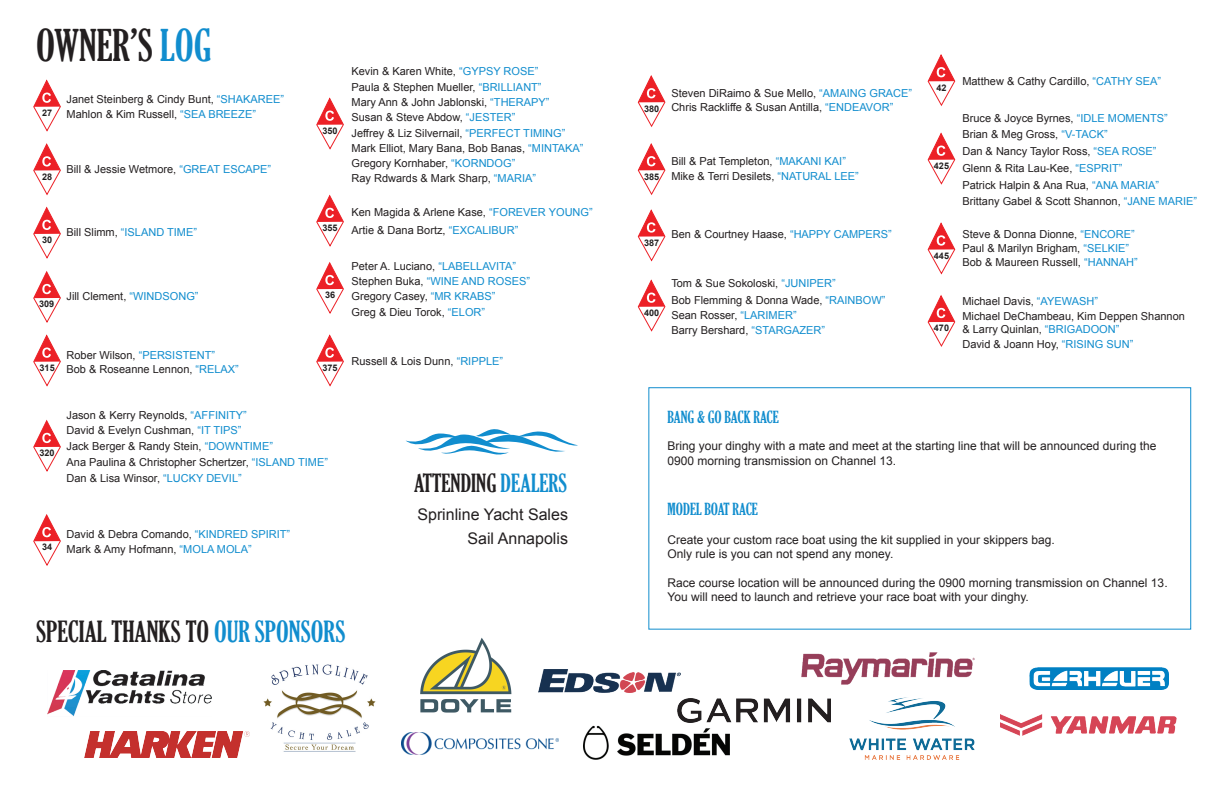
<style>
.page{position:relative;width:1224px;height:792px;background:#fff}
.page>*{position:absolute;margin:0;border:0;box-sizing:border-box;transform-origin:0 0}
.t1{font:extra-condensed 42px "Gloucester";color:#231f20}
.t2{font:extra-condensed 28px "Gloucester";color:#231f20}
.t3{font:extra-condensed 24px "Gloucester";color:#231f20}
.t4{font:16px/24.2px "Arial";color:#231f20;text-align:right}
.t5{font:extra-condensed 16px "Gloucester";color:#118dce}
.t6{font:12px/14.4px "Arial";color:#231f20}
.t7{font:11px/15.3px "Arial";color:#231f20}
.t8{font:11px "Arial";color:#118dce}
.t9{font:700 9.1px "Arial";color:#231f20}
.s1{color:#118dce}
.s2{color:#231f20}
</style>
<div class="page">
<img style="left:47px;top:670px;width:165px;height:46px">
<img style="left:584px;top:725px;width:145px;height:34px">
<img style="left:1030px;top:668px;width:139px;height:21px">
<img style="left:1000px;top:714px;width:176px;height:21px">
<img style="left:802px;top:652px;width:172px;height:32px">
<img style="left:401px;top:732px;width:157px;height:23px">
<img style="left:263px;top:664px;width:113px;height:88px">
<img style="left:84px;top:731px;width:166px;height:26px">
<img style="left:538px;top:669px;width:142px;height:24px">
<img style="left:850px;top:697px;width:124px;height:62px">
<img style="left:420px;top:637px;width:92px;height:76px">
<img style="left:677px;top:699px;width:153px;height:23px">
<svg style="left:33px;top:79px;width:28px;height:53px"></svg>
<svg style="left:33px;top:206px;width:28px;height:53px"></svg>
<svg style="left:33px;top:514px;width:28px;height:52px"></svg>
<svg style="left:316px;top:262px;width:28px;height:52px"></svg>
<svg style="left:927px;top:54px;width:29px;height:52px"></svg>
<svg style="left:33px;top:271px;width:28px;height:52px"></svg>
<svg style="left:33px;top:334px;width:28px;height:53px"></svg>
<svg style="left:33px;top:419px;width:28px;height:53px"></svg>
<svg style="left:316px;top:97px;width:28px;height:53px"></svg>
<svg style="left:316px;top:194px;width:28px;height:53px"></svg>
<svg style="left:316px;top:334px;width:28px;height:53px"></svg>
<svg style="left:638px;top:75px;width:28px;height:52px"></svg>
<svg style="left:638px;top:143px;width:28px;height:52px"></svg>
<svg style="left:638px;top:209px;width:28px;height:52px"></svg>
<svg style="left:638px;top:279px;width:28px;height:53px"></svg>
<svg style="left:927px;top:132px;width:29px;height:53px"></svg>
<svg style="left:927px;top:222px;width:29px;height:52px"></svg>
<svg style="left:927px;top:295px;width:29px;height:52px"></svg>
<svg style="left:33px;top:143px;width:28px;height:52px"></svg>
<div style="left:648px;top:387px;width:543px;height:243px;border:1px solid #118dce"></div>
<svg style="left:406px;top:429px;width:172px;height:26px"></svg>
<h1 class="t1" style="left:36px;top:21px;width:177px">OWNER’S <span class="s1">LOG</span></h1>
<p class="t9" style="left:42px;top:107px;width:12px">27</p>
<p class="t7" style="left:67px;top:91px;width:219px;line-height:15.6px">Janet Steinberg &amp; Cindy Bunt, <span class="s1">“SHAKAREE”<br></span>Mahlon &amp; Kim Russell, <span class="s1">“SEA BREEZE”</span></p>
<p class="t9" style="left:42px;top:171px;width:12px">28</p>
<p class="t7" style="left:67px;top:162px;width:206px">Bill &amp; Jessie Wetmore, <span class="s1">“GREAT ESCAPE”</span></p>
<p class="t9" style="left:42px;top:234px;width:12px">30</p>
<p class="t8" style="left:67px;top:225px;width:132px"><span class="s2">Bill Slimm,</span> “ISLAND TIME”</p>
<p class="t9" style="left:323px;top:125px;width:17px">350</p>
<p class="t9" style="left:323px;top:222px;width:17px">355</p>
<p class="t9" style="left:39px;top:298px;width:17px">309</p>
<p class="t7" style="left:67px;top:288px;width:134px">Jill Clement, <span class="s1">“WINDSONG”</span></p>
<p class="t9" style="left:325px;top:289px;width:12px">36</p>
<p class="t9" style="left:40px;top:362px;width:17px">315</p>
<p class="t9" style="left:40px;top:447px;width:17px">320</p>
<p class="t7" style="left:67px;top:347px;width:174px;line-height:14.8px">Rober Wilson, <span class="s1">“PERSISTENT”<br></span>Bob &amp; Roseanne Lennon, <span class="s1">“RELAX”</span></p>
<p class="t7" style="left:67px;top:407px;width:263px;line-height:15.8px">Jason &amp; Kerry Reynolds, <span class="s1">“AFFINITY”<br></span>David &amp; Evelyn Cushman, <span class="s1">“IT TIPS”<br></span>Jack Berger &amp; Randy Stein, <span class="s1">“DOWNTIME”<br></span>Ana Paulina &amp; Christopher Schertzer, <span class="s1">“ISLAND TIME” </span>Dan &amp; Lisa Winsor, <span class="s1">“LUCKY DEVIL”</span></p>
<p class="t9" style="left:323px;top:362px;width:17px">375</p>
<p class="t9" style="left:42px;top:541px;width:12px">34</p>
<p class="t7" style="left:67px;top:526px;width:225px">David &amp; Debra Comando, <span class="s1">“KINDRED SPIRIT”<br></span>Mark &amp; Amy Hofmann, <span class="s1">“MOLA MOLA”</span></p>
<p class="t7" style="left:352px;top:64px;width:234px">Kevin &amp; Karen White, <span class="s1">“GYPSY ROSE”<br></span>Paula &amp; Stephen Mueller, <span class="s1">“BRILLIANT”<br></span>Mary Ann &amp; John Jablonski, <span class="s1">“THERAPY”<br></span>Susan &amp; Steve Abdow, <span class="s1">“JESTER”<br></span>Jeffrey &amp; Liz Silvernail, <span class="s1">“PERFECT TIMING” </span>Mark Elliot, Mary Bana, Bob Banas, <span class="s1">“MINTAKA” </span>Gregory Kornhaber, <span class="s1">“KORNDOG”<br></span>Ray Rdwards &amp; Mark Sharp, <span class="s1">“MARIA”</span></p>
<p class="t7" style="left:352px;top:204px;width:243px;line-height:17.3px">Ken Magida &amp; Arlene Kase, <span class="s1">“FOREVER YOUNG”<br></span>Artie &amp; Dana Bortz, <span class="s1">“EXCALIBUR”</span></p>
<p class="t7" style="left:352px;top:258px;width:180px">Peter A. Luciano, <span class="s1">“LABELLAVITA”<br></span>Stephen Buka, <span class="s1">“WINE AND ROSES”<br></span>Gregory Casey, <span class="s1">“MR KRABS”<br></span>Greg &amp; Dieu Torok, <span class="s1">“ELOR”</span></p>
<p class="t7" style="left:352px;top:354px;width:153px">Russell &amp; Lois Dunn, <span class="s1">“RIPPLE”</span></p>
<h3 class="t3" style="left:414px;top:469px;width:154px">ATTENDING <span class="s1">DEALERS</span></h3>
<h3 class="t4" style="left:417px;top:502px;width:152px">Sprinline Yacht Sales<br>Sail Annapolis</h3>
<h2 class="t2" style="left:36px;top:615px;width:311px">SPECIAL THANKS TO <span class="s1">OUR SPONSORS</span></h2>
<p class="t9" style="left:644px;top:102px;width:17px">380</p>
<p class="t7" style="left:671px;top:86px;width:242px">Steven DiRaimo &amp; Sue Mello, <span class="s1">“AMAING GRACE”</span></p>
<p class="t7" style="left:671px;top:99px;width:224px">Chris Rackliffe &amp; Susan Antilla, <span class="s1">“ENDEAVOR”</span></p>
<p class="t9" style="left:644px;top:170px;width:17px">385</p>
<p class="t7" style="left:671px;top:154px;width:189px;line-height:14.9px">Bill &amp; Pat Templeton, <span class="s1">“MAKANI KAI”<br></span>Mike &amp; Terri Desilets, <span class="s1">“NATURAL LEE”</span></p>
<p class="t9" style="left:644px;top:237px;width:17px">387</p>
<p class="t7" style="left:671px;top:227px;width:222px">Ben &amp; Courtney Haase, <span class="s1">“HAPPY CAMPERS”</span></p>
<p class="t9" style="left:644px;top:307px;width:17px">400</p>
<p class="t7" style="left:671px;top:276px;width:216px">Tom &amp; Sue Sokoloski, <span class="s1">“JUNIPER”<br></span>Bob Flemming &amp; Donna Wade, <span class="s1">“RAINBOW”<br></span>Sean Rosser, <span class="s1">“LARIMER”<br></span>Barry Bershard, <span class="s1">“STARGAZER”</span></p>
<p class="t9" style="left:937px;top:81px;width:12px">42</p>
<p class="t9" style="left:934px;top:160px;width:17px">425</p>
<p class="t9" style="left:934px;top:250px;width:17px">445</p>
<p class="t9" style="left:934px;top:322px;width:17px">470</p>
<p class="t7" style="left:962px;top:74px;width:200px">Matthew &amp; Cathy Cardillo, <span class="s1">“CATHY SEA”</span></p>
<p class="t7" style="left:962px;top:110px;width:236px;line-height:16.7px">Bruce &amp; Joyce Byrnes, <span class="s1">“IDLE MOMENTS”<br></span>Brian &amp; Meg Gross, <span class="s1">“V-TACK”<br></span>Dan &amp; Nancy Taylor Ross, <span class="s1">“SEA ROSE”<br></span>Glenn &amp; Rita Lau-Kee, <span class="s1">“ESPRIT”<br></span>Patrick Halpin &amp; Ana Rua, <span class="s1">“ANA MARIA” </span>Brittany Gabel &amp; Scott Shannon, <span class="s1">“JANE MARIE”</span></p>
<p class="t7" style="left:962px;top:228px;width:177px;line-height:14.1px">Steve &amp; Donna Dionne, <span class="s1">“ENCORE”<br></span>Paul &amp; Marilyn Brigham, <span class="s1">“SELKIE”<br></span>Bob &amp; Maureen Russell, <span class="s1">“HANNAH”</span></p>
<p class="t7" style="left:962px;top:293px;width:224px">Michael Davis, <span class="s1">“AYEWASH”<br></span>Michael DeChambeau, Kim Deppen Shannon</p>
<p class="t7" style="left:962px;top:322px;width:172px;line-height:15px">&amp; Larry Quinlan, <span class="s1">“BRIGADOON”<br></span>David &amp; Joann Hoy, <span class="s1">“RISING SUN”</span></p>
<h3 class="t5" style="left:667px;top:408px;width:113px">BANG &amp; GO BACK RACE</h3>
<p class="t6" style="left:667px;top:439px;width:490px">Bring your dinghy with a mate and meet at the starting line that will be announced during the<br>0900 morning transmission on Channel 13.</p>
<h3 class="t5" style="left:667px;top:500px;width:92px">MODEL BOAT RACE</h3>
<p class="t6" style="left:667px;top:532px;width:389px">Create your custom race boat using the kit supplied in your skippers bag.<br>Only rule is you can not spend any money.</p>
<p class="t6" style="left:667px;top:575px;width:502px">Race course location will be announced during the 0900 morning transmission on Channel 13.<br>You will need to launch and retrieve your race boat with your dinghy.</p>
</div>
